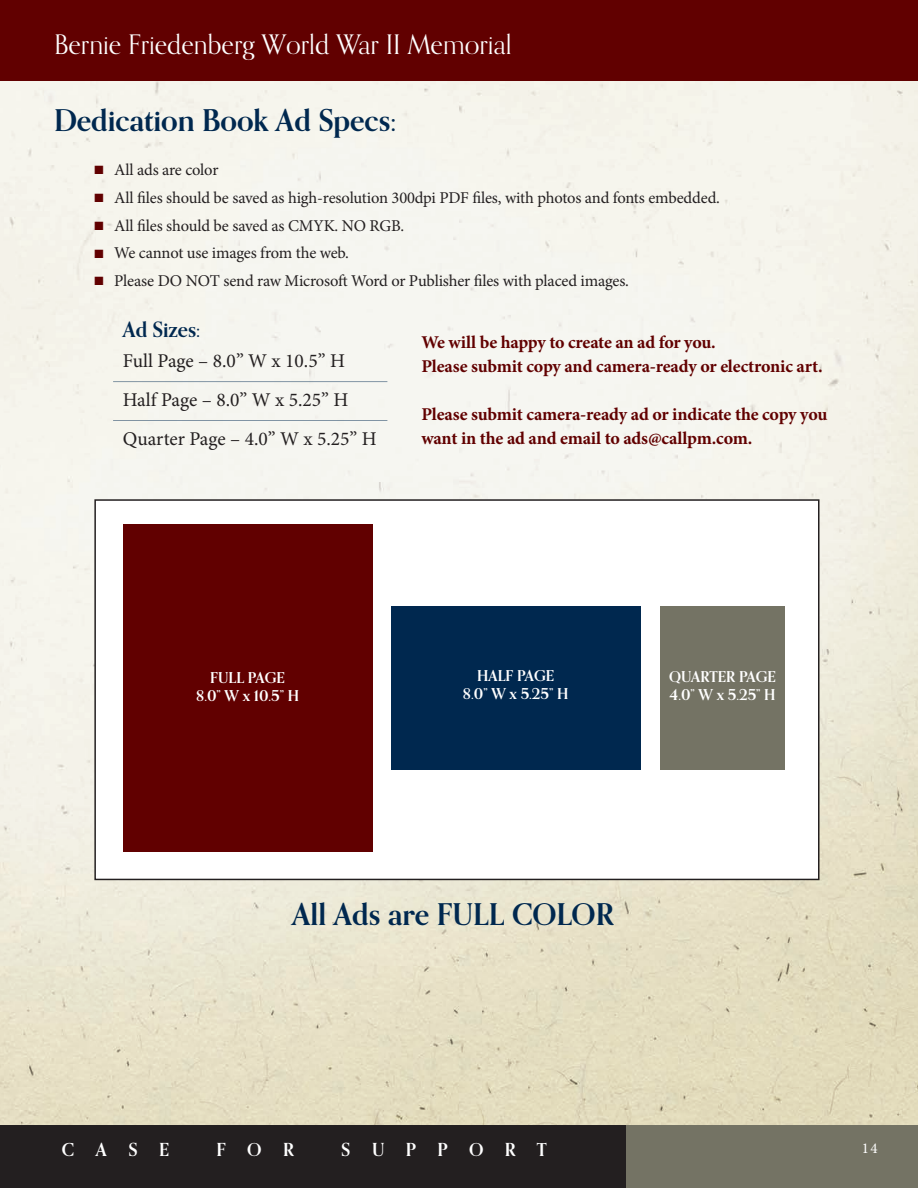
<style>
.page{position:relative;width:918px;height:1188px;background:#fff}
.page>*{position:absolute;margin:0;border:0;box-sizing:border-box;transform-origin:0 0}
.t1{font:700 30px "Orpheus Pro";color:#00284f}
.t2{font:27px "Orpheus Pro";color:#fff}
.t3{font:700 21px "Orpheus Pro";color:#00284f}
.t4{font:19.5px/39px "Minion Pro";letter-spacing:-.005em;color:#231f20}
.t5{font:700 18px/24px "Minion Pro";letter-spacing:-.01em;color:#610000}
.t6{font:700 18px "Orpheus Pro";letter-spacing:1.19em;color:#fff}
.t7{font:16.5px "Minion Pro";letter-spacing:-.01em;color:#231f20}
.t8{font:700 15px/18px "Orpheus Pro";color:#fff;text-align:center}
.t9{font:15px "Minion Pro";color:#fff}
.s1{color:#610000}
</style>
<div class="page">
<img style="left:0;top:81px;width:918px;height:1044px">
<div style="left:0;top:0;width:918px;height:81px;background:#610000"></div>
<div style="left:625px;top:1125px;width:293px;height:63px;background:#747364"></div>
<div style="left:0;top:1125px;width:625px;height:63px;background:#231f20"></div>
<div style="left:95px;top:500px;width:724px;height:379px;background:#fff"></div>
<div style="left:94px;top:499px;width:726px;height:381px;border:2px solid #231f20"></div>
<hr style="left:113px;top:381px;width:274px;height:1px;background:#00284f">
<hr style="left:113px;top:420px;width:274px;height:1px;background:#00284f">
<div style="left:123px;top:524px;width:249px;height:328px;background:#610000"></div>
<div style="left:392px;top:606px;width:249px;height:164px;background:#00284f"></div>
<div style="left:660px;top:606px;width:125px;height:164px;background:#747364"></div>
<h2 class="t2" style="left:54px;top:28px;width:459px">Bernie Friedenberg World War II Memorial</h2>
<h1 class="t1" style="left:54px;top:102px;width:344px">Dedication Book Ad Specs:</h1>
<p class="t7" style="left:94px;top:159px;width:126px"><span class="s1">■</span> All ads are color</p>
<p class="t7" style="left:94px;top:187px;width:627px"><span class="s1">■</span> All files should be saved as high-resolution 300dpi PDF files, with photos and fonts embedded.</p>
<p class="t7" style="left:94px;top:214px;width:311px"><span class="s1">■</span> All files should be saved as CMYK. NO RGB.</p>
<p class="t7" style="left:94px;top:242px;width:256px"><span class="s1">■</span> We cannot use images from the web.</p>
<p class="t7" style="left:94px;top:270px;width:536px"><span class="s1">■</span> Please DO NOT send raw Microsoft Word or Publisher files with placed images.</p>
<p class="t3" style="left:123px;top:316px;width:79px">Ad Sizes:</p>
<p class="t4" style="left:123px;top:341px;width:256px">Full Page – 8.0” W x 10.5” H<br>Half Page – 8.0” W x 5.25” H<br>Quarter Page – 4.0” W x 5.25” H</p>
<p class="t5" style="left:421px;top:330px;width:403px">We will be happy to create an ad for you.<br>Please submit copy and camera-ready or electronic art.</p>
<p class="t5" style="left:421px;top:402px;width:408px">Please submit camera-ready ad or indicate the copy you want in the ad and email to ads@callpm.com.</p>
<p class="t8" style="left:196px;top:668px;width:104px">FULL PAGE<br>8.0” W x 10.5” H</p>
<p class="t8" style="left:463px;top:666px;width:107px">HALF PAGE<br>8.0” W x 5.25” H</p>
<p class="t8" style="left:669px;top:667px;width:108px;text-align:left">QUARTER PAGE<br>4.0” W x 5.25” H</p>
<h1 class="t1" style="left:292px;top:895px;width:323px">All Ads are FULL COLOR</h1>
<p class="t6" style="left:62px;top:1139px;width:109px">CASE</p>
<p class="t6" style="left:217px;top:1139px;width:79px">FOR</p>
<p class="t6" style="left:341px;top:1139px;width:207px">SUPPORT</p>
<p class="t9" style="left:862px;top:1139px;width:17px">14</p>
</div>
